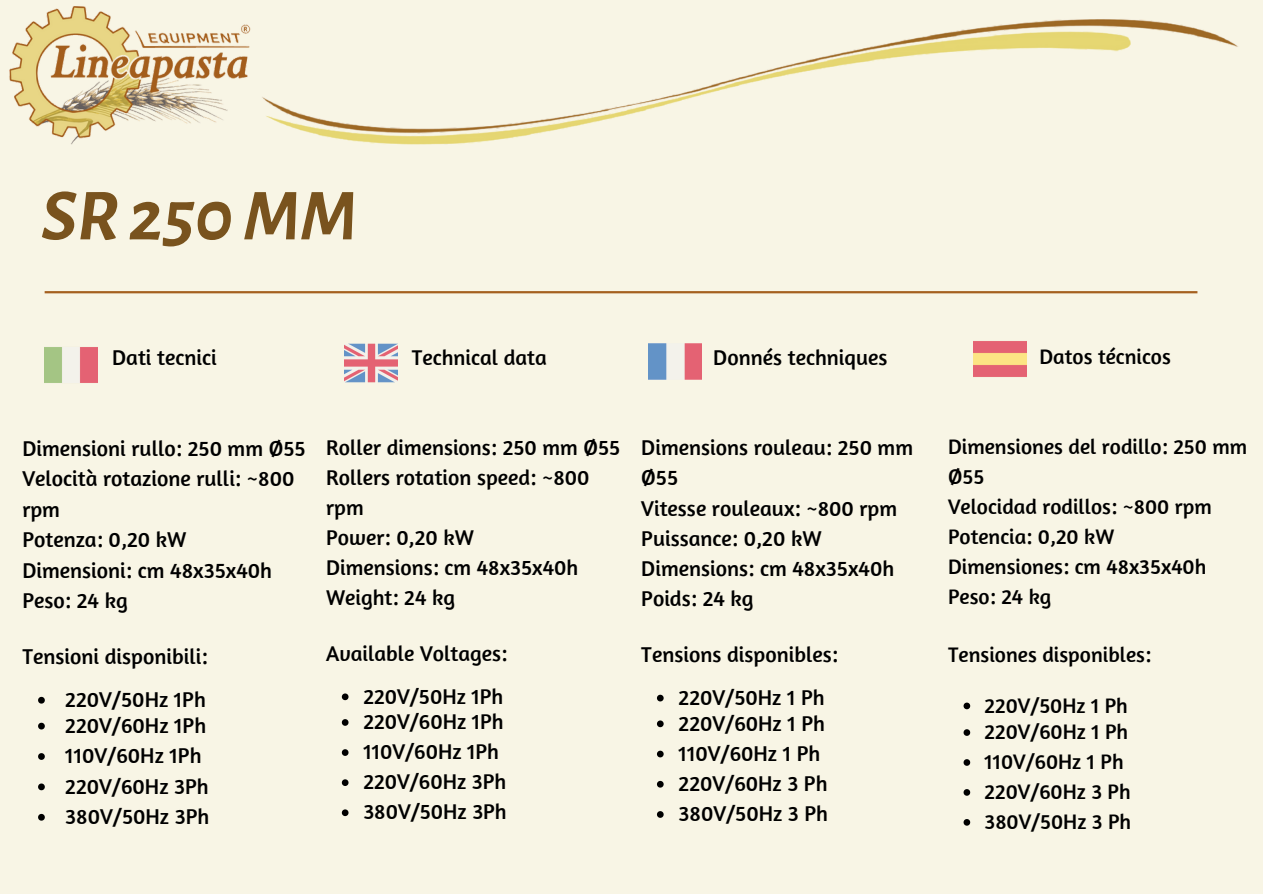
<style>
.page{position:relative;width:1263px;height:894px;background:#fff}
.page>*{position:absolute;margin:0;border:0;box-sizing:border-box;transform-origin:0 0}
.t1{font:italic 700 73.35px "Alegreya Sans SC";color:#79531e}
.t2{font:21.9px/30.3px "Amaranth";color:#000}
.t3{font:21.45px/29.8px "Amaranth";color:#000}
</style>
<div class="page">
<div style="left:0;top:0;width:1263px;height:893px;background:#f8f5e5"></div>
<img style="left:9px;top:6px;width:231px;height:139px">
<img style="left:240px;top:19px;width:998px;height:126px">
<svg style="left:38px;top:696px;width:7px;height:7px"></svg>
<svg style="left:38px;top:722px;width:7px;height:7px"></svg>
<svg style="left:38px;top:753px;width:7px;height:6px"></svg>
<svg style="left:38px;top:783px;width:7px;height:7px"></svg>
<svg style="left:38px;top:813px;width:7px;height:7px"></svg>
<svg style="left:342px;top:693px;width:6px;height:7px"></svg>
<svg style="left:342px;top:719px;width:6px;height:6px"></svg>
<svg style="left:342px;top:749px;width:6px;height:6px"></svg>
<svg style="left:342px;top:779px;width:6px;height:6px"></svg>
<svg style="left:342px;top:809px;width:6px;height:6px"></svg>
<svg style="left:657px;top:694px;width:7px;height:7px"></svg>
<svg style="left:657px;top:720px;width:7px;height:7px"></svg>
<svg style="left:657px;top:750px;width:7px;height:7px"></svg>
<svg style="left:657px;top:780px;width:7px;height:7px"></svg>
<svg style="left:657px;top:811px;width:7px;height:6px"></svg>
<svg style="left:963px;top:702px;width:7px;height:7px"></svg>
<svg style="left:963px;top:729px;width:7px;height:6px"></svg>
<svg style="left:963px;top:759px;width:7px;height:6px"></svg>
<svg style="left:963px;top:789px;width:7px;height:6px"></svg>
<svg style="left:963px;top:819px;width:7px;height:6px"></svg>
<hr style="left:45px;top:291px;width:1152px;height:2px;background:#a5601f">
<img style="left:45px;top:347px;width:53px;height:36px">
<img style="left:344px;top:343px;width:53px;height:40px">
<img style="left:648px;top:343px;width:53px;height:37px">
<p class="t1" style="left:41px;top:180px;width:317px">SR250MM</p>
<p class="t2" style="left:112px;top:341px;width:106px">Dati tecnici</p>
<p class="t2" style="left:412px;top:341px;width:137px">Technical data</p>
<p class="t2" style="left:713px;top:341px;width:176px">Donnés techniques</p>
<p class="t2" style="left:22px;top:432px;width:285px">Dimensioni rullo: 250 mm Ø55</p>
<p class="t2" style="left:22px;top:463px;width:274px">Velocità rotazione rulli: ~800 rpm</p>
<p class="t2" style="left:22px;top:523px;width:166px">Potenza: 0,20 kW</p>
<p class="t2" style="left:22px;top:554px;width:251px">Dimensioni: cm 48x35x40h</p>
<p class="t2" style="left:22px;top:584px;width:107px">Peso: 24 kg</p>
<p class="t2" style="left:22px;top:640px;width:187px">Tensioni disponibili:</p>
<p class="t2" style="left:65px;top:683px;width:142px">220V/50Hz 1Ph</p>
<p class="t2" style="left:65px;top:709px;width:142px">220V/60Hz 1Ph</p>
<p class="t2" style="left:65px;top:739px;width:138px">110V/60Hz 1Ph</p>
<p class="t2" style="left:65px;top:770px;width:145px">220V/60Hz 3Ph</p>
<p class="t2" style="left:65px;top:800px;width:146px">380V/50Hz 3Ph</p>
<p class="t2" style="left:326px;top:431px;width:295px">Roller dimensions: 250 mm Ø55</p>
<p class="t2" style="left:326px;top:462px;width:265px">Rollers rotation speed: ~800 rpm</p>
<p class="t2" style="left:326px;top:522px;width:149px">Power: 0,20 kW</p>
<p class="t2" style="left:326px;top:552px;width:254px">Dimensions: cm 48x35x40h</p>
<p class="t2" style="left:326px;top:582px;width:130px">Weight: 24 kg</p>
<p class="t2" style="left:326px;top:637px;width:183px">Available Voltages:</p>
<p class="t2" style="left:363px;top:680px;width:141px">220V/50Hz 1Ph</p>
<p class="t2" style="left:363px;top:705px;width:142px">220V/60Hz 1Ph</p>
<p class="t2" style="left:363px;top:735px;width:137px">110V/60Hz 1Ph</p>
<p class="t2" style="left:363px;top:765px;width:144px">220V/60Hz 3Ph</p>
<p class="t2" style="left:363px;top:796px;width:145px">380V/50Hz 3Ph</p>
<p class="t2" style="left:641px;top:432px;width:273px">Dimensions rouleau: 250 mm<br>Ø55</p>
<p class="t2" style="left:641px;top:492px;width:257px">Vitesse rouleaux: ~800 rpm</p>
<p class="t2" style="left:641px;top:522px;width:182px">Puissance: 0,20 kW</p>
<p class="t2" style="left:641px;top:552px;width:255px">Dimensions: cm 48x35x40h</p>
<p class="t2" style="left:641px;top:583px;width:114px">Poids: 24 kg</p>
<p class="t2" style="left:641px;top:638px;width:198px">Tensions disponibles:</p>
<p class="t2" style="left:679px;top:681px;width:148px">220V/50Hz 1 Ph</p>
<p class="t2" style="left:679px;top:707px;width:148px">220V/60Hz 1 Ph</p>
<p class="t2" style="left:679px;top:737px;width:143px">110V/60Hz 1 Ph</p>
<p class="t2" style="left:679px;top:767px;width:150px">220V/60Hz 3 Ph</p>
<p class="t2" style="left:679px;top:797px;width:151px">380V/50Hz 3 Ph</p>
<p class="t3" style="left:1039px;top:341px;width:133px">Datos técnicos</p>
<p class="t3" style="left:948px;top:431px;width:301px">Dimensiones del rodillo: 250 mm<br>Ø55</p>
<p class="t3" style="left:948px;top:491px;width:265px">Velocidad rodillos: ~800 rpm</p>
<p class="t3" style="left:948px;top:521px;width:168px">Potencia: 0,20 kW</p>
<p class="t3" style="left:948px;top:551px;width:260px">Dimensiones: cm 48x35x40h</p>
<p class="t3" style="left:948px;top:581px;width:105px">Peso: 24 kg</p>
<p class="t3" style="left:948px;top:638px;width:205px">Tensiones disponibles:</p>
<p class="t3" style="left:985px;top:689px;width:145px">220V/50Hz 1 Ph</p>
<p class="t3" style="left:985px;top:716px;width:145px">220V/60Hz 1 Ph</p>
<p class="t3" style="left:985px;top:746px;width:140px">110V/60Hz 1 Ph</p>
<p class="t3" style="left:985px;top:776px;width:148px">220V/60Hz 3 Ph</p>
<p class="t3" style="left:985px;top:805px;width:148px">380V/50Hz 3 Ph</p>
</div>
